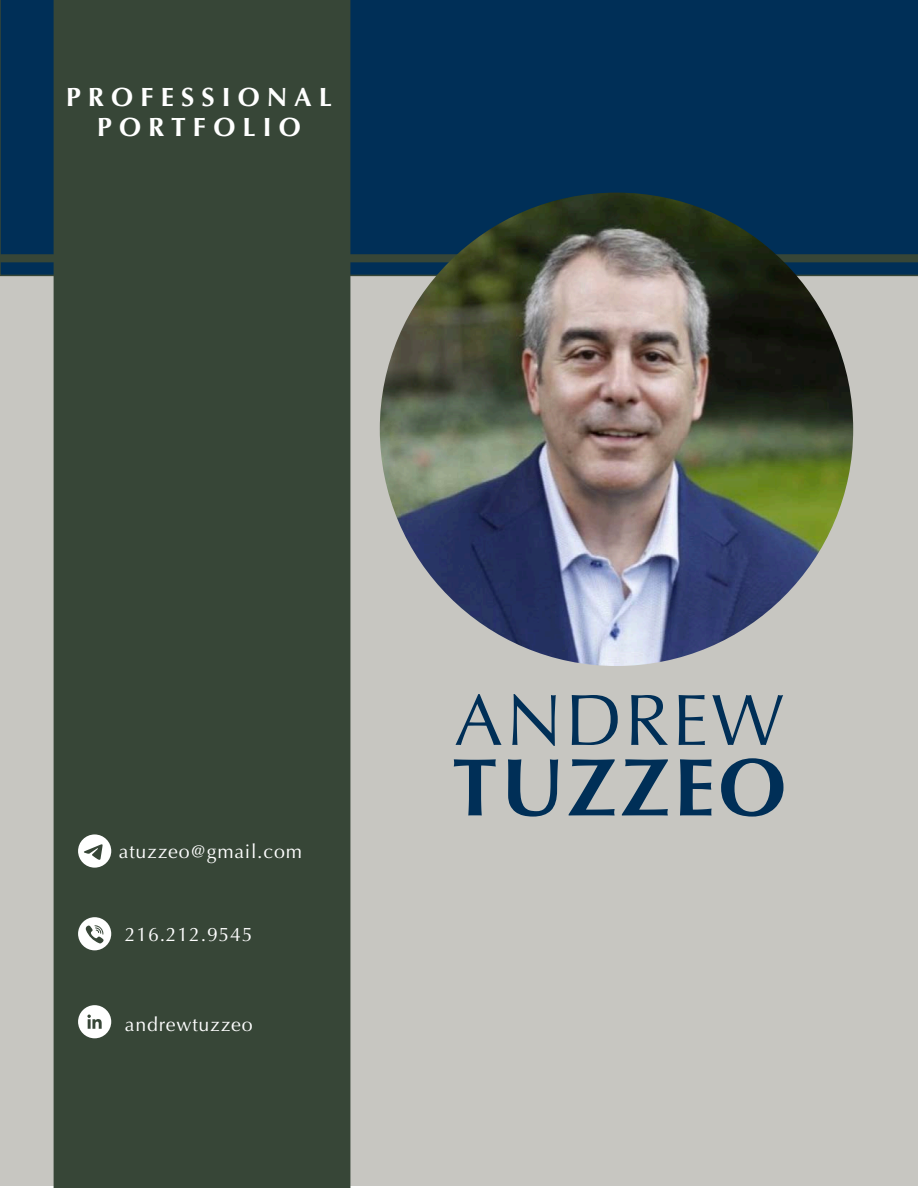
<style>
.page{position:relative;width:918px;height:1188px;background:#fff}
.page>*{position:absolute;margin:0;border:0;box-sizing:border-box;transform-origin:0 0}
.t1{font:700 81.75px "Optima";letter-spacing:.04em;color:#002f57}
.t2{font:72.75px "Optima";letter-spacing:.04em;color:#002f57}
.t3{font:700 26.4px "Optima";letter-spacing:.27em;color:#fff}
.t4{font:19.5px "Optima";letter-spacing:.04em;color:#fff}
</style>
<div class="page">
<div style="left:0;top:218px;width:918px;height:968px;background:#c7c6c1"></div>
<div style="left:0;top:0;width:918px;height:276px;background:#002f57"></div>
<div style="left:54px;top:0;width:296px;height:1188px;background:#374637"></div>
<svg style="left:78px;top:834px;width:33px;height:34px"></svg>
<svg style="left:78px;top:917px;width:33px;height:33px"></svg>
<svg style="left:78px;top:1005px;width:33px;height:33px"></svg>
<div style="left:0;top:254px;width:918px;height:8px;background:#374637"></div>
<img style="left:380px;top:193px;width:473px;height:473px;border-radius:237px">
<p class="t3" style="left:66px;top:81px;width:268px">PROFESSIONAL</p>
<p class="t3" style="left:97px;top:111px;width:205px">PORTFOLIO</p>
<p class="t4" style="left:119px;top:840px;width:185px">atuzzeo@gmail.com</p>
<p class="t4" style="left:125px;top:923px;width:129px">216.212.9545</p>
<p class="t4" style="left:125px;top:1013px;width:129px">andrewtuzzeo</p>
<p class="t2" style="left:454px;top:678px;width:331px">ANDREW</p>
<p class="t1" style="left:452px;top:740px;width:336px">TUZZEO</p>
</div>
